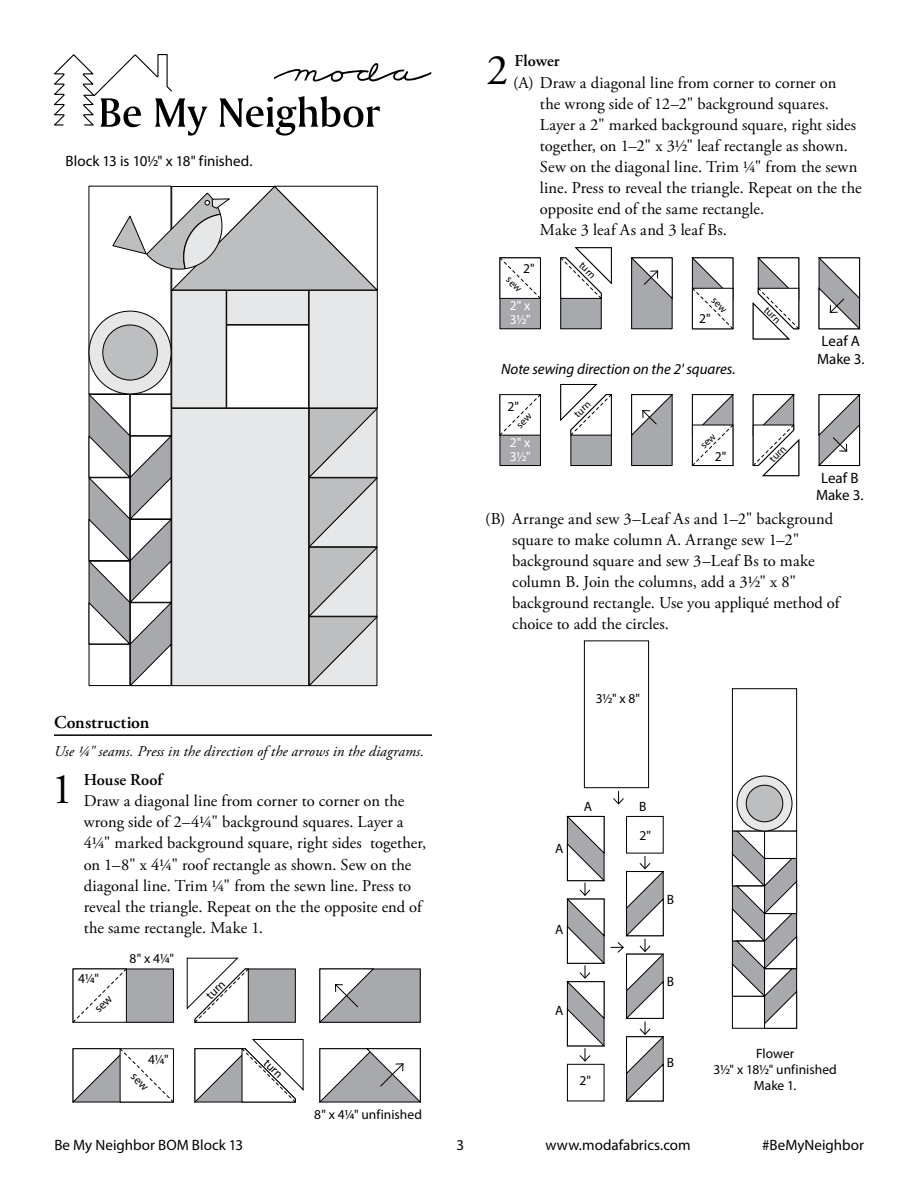
<style>
.page{position:relative;width:918px;height:1188px;background:#fff}
.page>*{position:absolute;margin:0;border:0;box-sizing:border-box;transform-origin:0 0}
.t1{font:43.65px "Adobe Garamond Pro";color:#000}
.t2{font:600 18px "Adobe Garamond Pro";letter-spacing:.005em;color:#000}
.t3{font:16.5px/21px "Adobe Garamond Pro";letter-spacing:.005em;color:#000}
.t4{font:600 16.5px "Adobe Garamond Pro";color:#000}
.t5{font:15px/16.6px "Myriad Pro";color:#000;text-align:center}
.t6{font:italic 15px "Adobe Garamond Pro";letter-spacing:.01em;color:#000}
.t7{font:italic 15px "Myriad Pro";color:#000}
.t8{font:13.5px/16.2px "Myriad Pro";color:#000;text-align:center}
.t9{font:13.5px/13.5px "Myriad Pro";color:#fff}
.t10{font:12px "Myriad Pro";color:#000}
.t11{font:10.5px "Myriad Pro";color:#000}
</style>
<div class="page">
<hr style="left:54px;top:734px;width:378px;height:2px;background:#000">
<svg style="left:54px;top:54px;width:377px;height:82px"></svg>
<div style="left:227px;top:290px;width:82px;height:35px;background:#e6e7e8"></div>
<div style="left:226px;top:290px;width:83px;height:35px;border:1px solid #000"></div>
<div style="left:226px;top:325px;width:83px;height:83px;border:1px solid #000"></div>
<div style="left:172px;top:290px;width:54px;height:118px;background:#e6e7e8"></div>
<div style="left:171px;top:290px;width:56px;height:118px;border:1px solid #000"></div>
<div style="left:309px;top:290px;width:68px;height:118px;background:#e6e7e8"></div>
<div style="left:309px;top:290px;width:69px;height:118px;border:1px solid #000"></div>
<svg style="left:88px;top:393px;width:290px;height:294px;background:#d3d5d6"></svg>
<div style="left:130px;top:394px;width:41px;height:42px;background:#fff"></div>
<div style="left:130px;top:394px;width:41px;height:42px;border:1px solid #000"></div>
<div style="left:89px;top:311px;width:82px;height:83px;background:#e6e7e8;border-radius:50%"></div>
<div style="left:89px;top:311px;width:82px;height:83px;border:1px solid #000;border-radius:50%"></div>
<div style="left:103px;top:325px;width:54px;height:55px;background:#bcbec0;border-radius:50%"></div>
<div style="left:102px;top:325px;width:56px;height:55px;border:1px solid #000;border-radius:50%"></div>
<div style="left:89px;top:644px;width:41px;height:42px;background:#fff"></div>
<div style="left:89px;top:644px;width:41px;height:42px;border:1px solid #000"></div>
<svg style="left:107px;top:185px;width:271px;height:107px"></svg>
<div style="left:567px;top:1064px;width:37px;height:37px;border:1px solid #000"></div>
<div style="left:626px;top:816px;width:37px;height:37px;border:1px solid #000"></div>
<div style="left:584px;top:641px;width:65px;height:147px;border:1px solid #000"></div>
<svg style="left:732px;top:831px;width:65px;height:198px"></svg>
<div style="left:732px;top:688px;width:65px;height:143px;border:1px solid #000"></div>
<div style="left:737px;top:776px;width:55px;height:55px;background:#e6e7e8;border-radius:50%"></div>
<div style="left:737px;top:776px;width:55px;height:55px;border:1px solid #000;border-radius:50%"></div>
<div style="left:746px;top:785px;width:37px;height:37px;background:#bcbec0;border-radius:50%"></div>
<div style="left:746px;top:785px;width:37px;height:37px;border:1px solid #000;border-radius:50%"></div>
<div style="left:73px;top:969px;width:100px;height:53px;background:#a7a9ac"></div>
<div style="left:73px;top:969px;width:101px;height:53px;border:1px solid #000"></div>
<div style="left:320px;top:969px;width:100px;height:53px;background:#a7a9ac"></div>
<svg style="left:187px;top:958px;width:109px;height:65px"></svg>
<svg style="left:195px;top:1039px;width:108px;height:64px"></svg>
<svg style="left:319px;top:969px;width:55px;height:54px"></svg>
<svg style="left:319px;top:1048px;width:102px;height:55px"></svg>
<div style="left:500px;top:395px;width:40px;height:71px;background:#a7a9ac"></div>
<div style="left:500px;top:394px;width:41px;height:72px;border:1px solid #000"></div>
<div style="left:632px;top:395px;width:40px;height:71px;background:#a7a9ac"></div>
<div style="left:631px;top:394px;width:41px;height:72px;border:1px solid #000"></div>
<svg style="left:560px;top:384px;width:52px;height:82px"></svg>
<svg style="left:752px;top:394px;width:47px;height:82px"></svg>
<svg style="left:631px;top:394px;width:42px;height:42px"></svg>
<svg style="left:818px;top:394px;width:42px;height:72px"></svg>
<div style="left:500px;top:258px;width:40px;height:71px;background:#a7a9ac"></div>
<div style="left:500px;top:258px;width:41px;height:71px;border:1px solid #000"></div>
<div style="left:632px;top:258px;width:40px;height:71px;background:#a7a9ac"></div>
<div style="left:631px;top:258px;width:41px;height:71px;border:1px solid #000"></div>
<svg style="left:560px;top:247px;width:52px;height:82px"></svg>
<svg style="left:753px;top:258px;width:47px;height:81px"></svg>
<svg style="left:631px;top:258px;width:42px;height:41px"></svg>
<svg style="left:818px;top:258px;width:42px;height:71px"></svg>
<svg style="left:613px;top:791px;width:11px;height:14px"></svg>
<svg style="left:567px;top:816px;width:38px;height:246px"></svg>
<svg style="left:611px;top:856px;width:53px;height:245px"></svg>
<svg style="left:72px;top:968px;width:55px;height:55px;background:#e6e6e6"></svg>
<svg style="left:73px;top:1048px;width:101px;height:55px"></svg>
<svg style="left:499px;top:394px;width:42px;height:42px;background:#e0e0e0"></svg>
<svg style="left:691px;top:394px;width:43px;height:73px"></svg>
<svg style="left:499px;top:257px;width:42px;height:42px;background:#dfdfdf"></svg>
<svg style="left:691px;top:258px;width:43px;height:72px"></svg>
<p class="t5" style="left:66px;top:152px;width:188px">Block 13 is 101/2" x 18" finished.</p>
<p class="t2" style="left:54px;top:712px;width:97px">Construction</p>
<p class="t6" style="left:54px;top:742px;width:372px">Use ¼" seams. Press in the direction of the arrows in the diagrams.</p>
<h1 class="t1" style="left:52px;top:763px;width:23px">1</h1>
<p class="t4" style="left:84px;top:771px;width:80px">House Roof</p>
<p class="t3" style="left:84px;top:791px;width:344px">Draw a diagonal line from corner to corner on the wrong side of 2–41/4" background squares. Layer a 41/4" marked background square, right sides together, on 1–8" x 41/4" roof rectangle as shown. Sew on the diagonal line. Trim 1/4" from the sewn line. Press to reveal the triangle. Repeat on the the opposite end of the same rectangle. Make 1.</p>
<p class="t8" style="left:78px;top:970px;width:22px">41/4"</p>
<p class="t8" style="left:130px;top:951px;width:46px">8" x 41/4"</p>
<p class="t8" style="left:148px;top:1051px;width:22px">41/4"</p>
<p class="t10" style="left:203px;top:992px;width:23px;rotate:-45deg">turn</p>
<p class="t10" style="left:271px;top:1056px;width:23px;rotate:45deg">turn</p>
<p class="t8" style="left:314px;top:1107px;width:109px">8" x 41/4" unfinished</p>
<h1 class="t1" style="left:486px;top:44px;width:23px">2</h1>
<p class="t4" style="left:515px;top:51px;width:46px">Flower</p>
<p class="t3" style="left:540px;top:72px;width:323px;text-indent:-27px">(A) Draw a diagonal line from corner to corner on<br>the wrong side of 12–2" background squares.<br>Layer a 2" marked background square, right sides together, on 1–2" x 31/2" leaf rectangle as shown.<br>Sew on the diagonal line. Trim 1/4" from the sewn line. Press to reveal the triangle. Repeat on the the opposite end of the same rectangle.<br>Make 3 leaf As and 3 leaf Bs.</p>
<p class="t8" style="left:523px;top:260px;width:13px">2"</p>
<p class="t9" style="left:510px;top:299px;width:22px">2" x</p>
<p class="t9" style="left:510px;top:312px;width:22px">31/2"</p>
<p class="t11" style="left:585px;top:259px;width:20px;rotate:45deg">turn</p>
<p class="t8" style="left:699px;top:311px;width:13px">2"</p>
<p class="t7" style="left:501px;top:360px;width:236px">Note sewing direction on the 2' squares.</p>
<p class="t8" style="left:507px;top:398px;width:13px">2"</p>
<p class="t9" style="left:510px;top:436px;width:22px">2" x<br>31/2"</p>
<p class="t11" style="left:571px;top:411px;width:20px;rotate:-45deg">turn</p>
<p class="t8" style="left:715px;top:449px;width:13px">2"</p>
<p class="t11" style="left:770px;top:304px;width:20px;rotate:45deg">turn</p>
<p class="t11" style="left:766px;top:456px;width:20px;rotate:-45deg">turn</p>
<p class="t5" style="left:817px;top:331px;width:49px;line-height:18.3px">Leaf A<br>Make 3.</p>
<p class="t5" style="left:816px;top:470px;width:49px">Leaf B<br>Make 3.</p>
<p class="t3" style="left:512px;top:509px;width:329px;text-indent:-27px">(B) Arrange and sew 3–Leaf As and 1–2" background square to make column A. Arrange sew 1–2" background square and sew 3–Leaf Bs to make column B. Join the columns, add a 31/2" x 8" background rectangle. Use you appliqué method of choice to add the circles.</p>
<p class="t8" style="left:596px;top:690px;width:46px">31/2" x 8"</p>
<p class="t8" style="left:584px;top:798px;width:10px">A</p>
<p class="t8" style="left:639px;top:798px;width:9px">B</p>
<p class="t8" style="left:555px;top:840px;width:10px">A</p>
<p class="t8" style="left:555px;top:921px;width:10px">A</p>
<p class="t8" style="left:555px;top:1002px;width:10px">A</p>
<p class="t8" style="left:579px;top:1072px;width:13px">2"</p>
<p class="t8" style="left:639px;top:828px;width:13px">2"</p>
<p class="t8" style="left:667px;top:891px;width:9px">B</p>
<p class="t8" style="left:667px;top:974px;width:9px">B</p>
<p class="t8" style="left:667px;top:1054px;width:9px">B</p>
<p class="t8" style="left:713px;top:1045px;width:125px">Flower<br>31/2" x 181/2" unfinished<br>Make 1.</p>
<p class="t5" style="left:54px;top:1136px;width:190px">Be My Neighbor BOM Block 13</p>
<p class="t5" style="left:456px;top:1136px;width:9px">3</p>
<p class="t5" style="left:545px;top:1136px;width:147px">www.modafabrics.com</p>
<p class="t5" style="left:762px;top:1136px;width:103px">#BeMyNeighbor</p>
</div>
